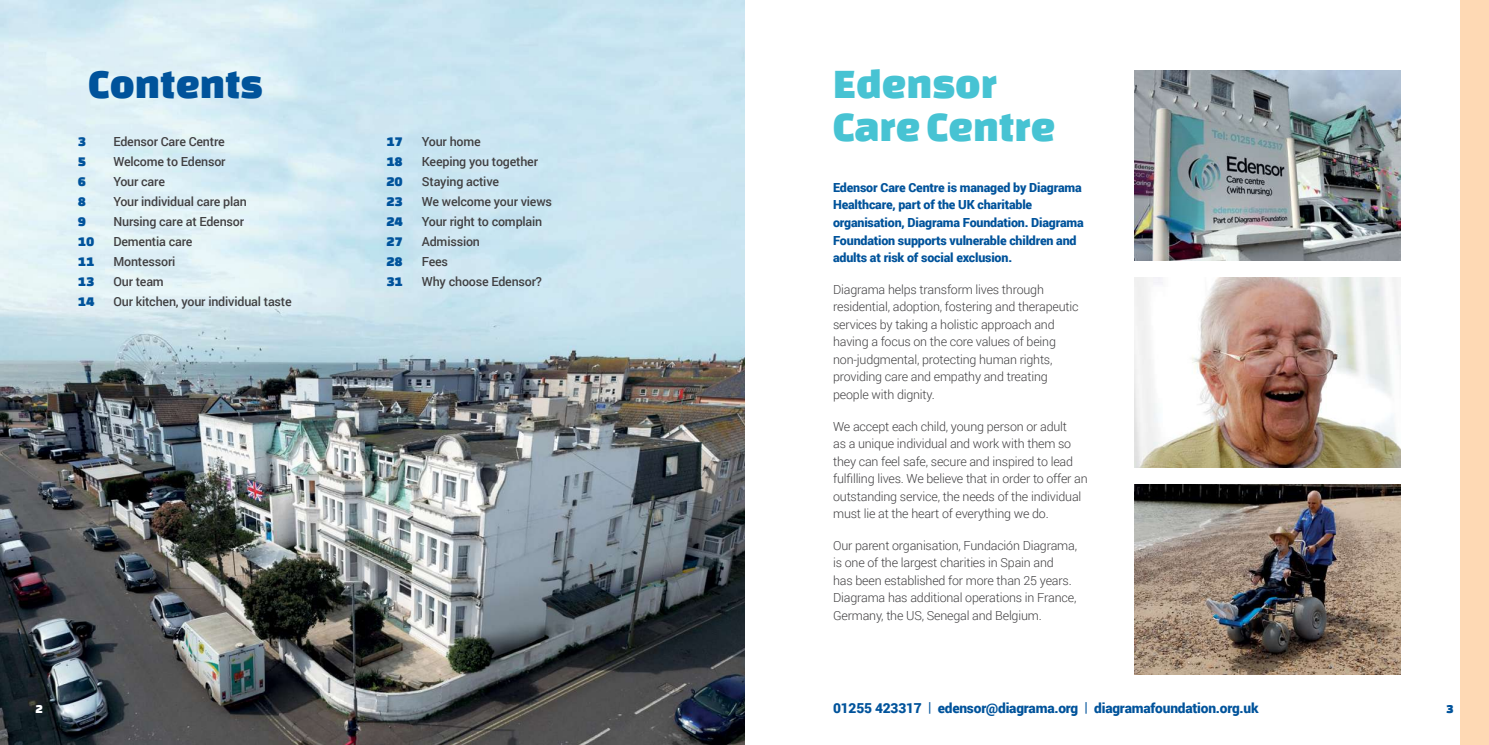
<style>
.page{position:relative;width:1489px;height:745px;background:#fff}
.page>*{position:absolute;margin:0;border:0;box-sizing:border-box;transform-origin:0 0}
.t1{font:43.38px/42.5px "Changa One";color:#47c3d3}
.t2{font:42.5px "Changa One";color:#00539b}
.t3{font:900 13.75px "Roboto";letter-spacing:-.015em;color:#00539b}
.t4{font:13.75px "Changa One";letter-spacing:-.015em;color:#00539b}
.t5{font:300 12.5px/17.5px "Roboto";letter-spacing:-.015em;color:#414042}
.t6{font:500 12.5px "Roboto";letter-spacing:-.015em;color:#414042}
.t7{font:900 12.5px/17.5px "Roboto";letter-spacing:-.015em;color:#00539b}
.t8{font:12.5px "Changa One";color:#fff}
.t9{font:12.5px "Changa One";color:#00539b}
.s1{font-weight:400}
</style>
<div class="page">
<img style="left:0;top:0;width:744px;height:744px">
<div style="left:1460px;top:0;width:28px;height:744px;background:#fed9b4"></div>
<img style="left:1134px;top:71px;width:266px;height:189px">
<img style="left:1134px;top:277px;width:266px;height:190px">
<img style="left:1134px;top:484px;width:266px;height:189px">
<h2 class="t2" style="left:89px;top:60px;width:176px">Contents</h2>
<p class="t4" style="left:78px;top:134px;width:10px">3</p>
<p class="t6" style="left:113px;top:133px;width:113px">Edensor Care Centre</p>
<p class="t4" style="left:78px;top:154px;width:10px">5</p>
<p class="t6" style="left:113px;top:153px;width:114px">Welcome to Edensor</p>
<p class="t4" style="left:78px;top:174px;width:10px">6</p>
<p class="t6" style="left:113px;top:173px;width:53px">Your care</p>
<p class="t4" style="left:78px;top:194px;width:10px">8</p>
<p class="t6" style="left:113px;top:192px;width:135px">Your individual care plan</p>
<p class="t4" style="left:78px;top:214px;width:10px">9</p>
<p class="t6" style="left:113px;top:212px;width:132px">Nursing care at Edensor</p>
<p class="t4" style="left:78px;top:233px;width:18px">10</p>
<p class="t6" style="left:113px;top:232px;width:80px">Dementia care</p>
<p class="t4" style="left:78px;top:253px;width:18px">11</p>
<p class="t6" style="left:113px;top:252px;width:64px">Montessori</p>
<p class="t4" style="left:78px;top:273px;width:18px">13</p>
<p class="t6" style="left:113px;top:272px;width:52px">Our team</p>
<p class="t4" style="left:78px;top:293px;width:18px">14</p>
<p class="t6" style="left:113px;top:292px;width:180px">Our kitchen, your individual taste</p>
<p class="t4" style="left:386px;top:134px;width:18px">17</p>
<p class="t6" style="left:422px;top:133px;width:60px">Your home</p>
<p class="t4" style="left:386px;top:154px;width:18px">18</p>
<p class="t6" style="left:422px;top:153px;width:118px">Keeping you together</p>
<p class="t4" style="left:386px;top:174px;width:18px">20</p>
<p class="t6" style="left:422px;top:173px;width:79px">Staying active</p>
<p class="t4" style="left:386px;top:194px;width:18px">23</p>
<p class="t6" style="left:422px;top:192px;width:132px">We welcome your views</p>
<p class="t4" style="left:386px;top:214px;width:18px">24</p>
<p class="t6" style="left:422px;top:212px;width:122px">Your right to complain</p>
<p class="t4" style="left:386px;top:233px;width:18px">27</p>
<p class="t6" style="left:422px;top:232px;width:60px">Admission</p>
<p class="t4" style="left:386px;top:253px;width:18px">28</p>
<p class="t6" style="left:422px;top:252px;width:28px">Fees</p>
<p class="t4" style="left:386px;top:273px;width:18px">31</p>
<p class="t6" style="left:422px;top:272px;width:122px">Why choose Edensor?</p>
<h1 class="t1" style="left:833px;top:62px;width:224px">Edensor<br>Care Centre</h1>
<p class="t7" style="left:833px;top:178px;width:252px">Edensor Care Centre is managed by Diagrama Healthcare, part of the UK charitable organisation, Diagrama Foundation. Diagrama Foundation supports vulnerable children and adults at risk of social exclusion.</p>
<p class="t5" style="left:833px;top:280px;width:247px">Diagrama helps transform lives through residential, adoption, fostering and therapeutic services by taking a holistic approach and having a focus on the core values of being non-judgmental, protecting human rights, providing care and empathy and treating people with dignity.</p>
<p class="t5" style="left:833px;top:416px;width:256px">We accept each child, young person or adult<br>as a unique individual and work with them so they can feel safe, secure and inspired to lead fulfilling lives. We believe that in order to offer an outstanding service, the needs of the individual must lie at the heart of everything we do.</p>
<p class="t5" style="left:833px;top:536px;width:245px">Our parent organisation, Fundación Diagrama, is one of the largest charities in Spain and<br>has been established for more than 25 years.<br>Diagrama has additional operations in France, Germany, the US, Senegal and Belgium.</p>
<p class="t3" style="left:833px;top:697px;width:427px">01255 423317 <span class="s1">|</span> edensor@diagrama.org <span class="s1">|</span> diagramafoundation.org.uk</p>
<p class="t8" style="left:35px;top:701px;width:9px">2</p>
<p class="t9" style="left:1445px;top:701px;width:9px">3</p>
</div>
